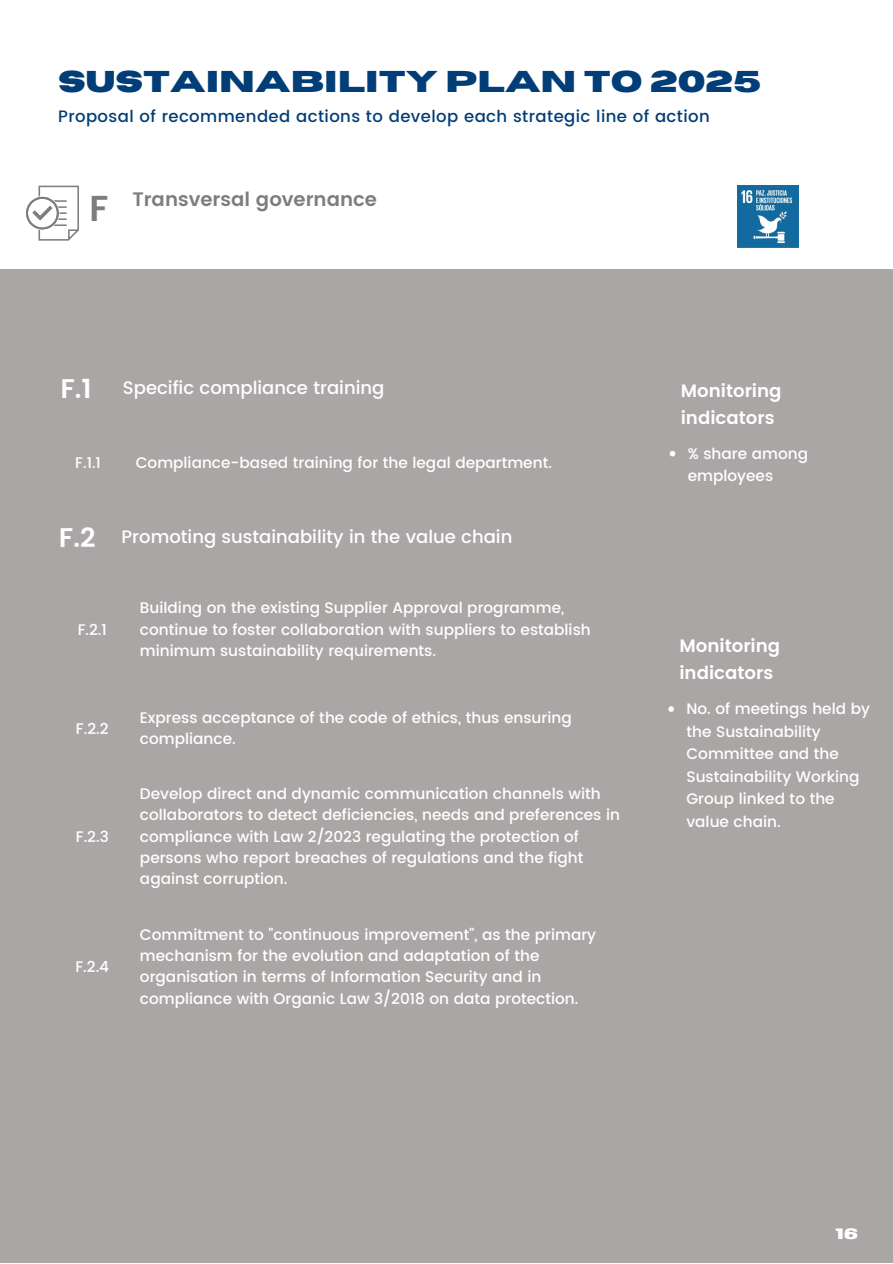
<style>
.page{position:relative;width:893px;height:1264px;background:#fff}
.page>*{position:absolute;margin:0;border:0;box-sizing:border-box;transform-origin:0 0}
.t1{font:600 36px "Poppins";color:#7d7d7d}
.t2{font:700 30px "Horizon";color:#013e77}
.t3{font:600 27px "Poppins";color:#fff}
.t4{font:600 19.5px "Poppins";color:#7d7d7d}
.t5{font:500 18px "Poppins";color:#fff}
.t6{font:600 18px/27px "Poppins";color:#fff}
.t7{font:500 16.5px "Poppins";letter-spacing:.025em;color:#013e77}
.t8{font:500 15.3px/21.3px "Poppins";color:#fff}
.t9{font:700 15px "Horizon";color:#fff}
</style>
<div class="page">
<div style="left:0;top:0;width:892px;height:1262px;background:#aba6a6"></div>
<div style="left:0;top:0;width:892px;height:269px;background:#fff"></div>
<svg style="left:26px;top:186px;width:53px;height:55px"></svg>
<img style="left:737px;top:186px;width:61px;height:61px">
<svg style="left:669px;top:451px;width:6px;height:5px"></svg>
<svg style="left:668px;top:706px;width:6px;height:6px"></svg>
<p class="t2" style="left:58px;top:67px;width:704px">SUSTAINABILITY PLAN TO 2025</p>
<p class="t7" style="left:58px;top:107px;width:653px">Proposal of recommended actions to develop each strategic line of action</p>
<p class="t1" style="left:89px;top:188px;width:21px">F</p>
<p class="t4" style="left:132px;top:188px;width:246px">Transversal governance</p>
<p class="t3" style="left:60px;top:373px;width:33px">F.1</p>
<p class="t5" style="left:123px;top:377px;width:263px">Specific compliance training</p>
<p class="t8" style="left:75px;top:452px;width:27px">F.1.1</p>
<p class="t8" style="left:136px;top:452px;width:417px">Compliance-based training for the legal department.</p>
<p class="t3" style="left:59px;top:522px;width:38px">F.2</p>
<p class="t5" style="left:122px;top:526px;width:392px">Promoting sustainability in the value chain</p>
<p class="t8" style="left:78px;top:619px;width:31px">F.2.1</p>
<p class="t8" style="left:140px;top:597px;width:452px">Building on the existing Supplier Approval programme, continue to foster collaboration with suppliers to establish minimum sustainability requirements.</p>
<p class="t8" style="left:76px;top:717px;width:34px">F.2.2</p>
<p class="t8" style="left:140px;top:706px;width:433px">Express acceptance of the code of ethics, thus ensuring compliance.</p>
<p class="t8" style="left:76px;top:825px;width:34px">F.2.3</p>
<p class="t8" style="left:75px;top:956px;width:35px">F.2.4</p>
<p class="t8" style="left:140px;top:783px;width:481px">Develop direct and dynamic communication channels with collaborators to detect deficiencies, needs and preferences in compliance with Law 2/2023 regulating the protection of persons who report breaches of regulations and the fight against corruption.</p>
<p class="t8" style="left:140px;top:923px;width:457px">Commitment to "continuous improvement", as the primary mechanism for the evolution and adaptation of the organisation in terms of Information Security and in compliance with Organic Law 3/2018 on data protection.</p>
<p class="t6" style="left:680px;top:377px;width:102px">Monitoring indicators</p>
<p class="t8" style="left:687px;top:442px;width:122px;line-height:22.5px">% share among employees</p>
<p class="t6" style="left:679px;top:632px;width:102px">Monitoring indicators</p>
<p class="t8" style="left:686px;top:697px;width:185px;line-height:22.5px">No. of meetings held by the Sustainability<br>Committee and the<br>Sustainability Working<br>Group linked to the value chain.</p>
<p class="t9" style="left:835px;top:1225px;width:24px">16</p>
</div>
